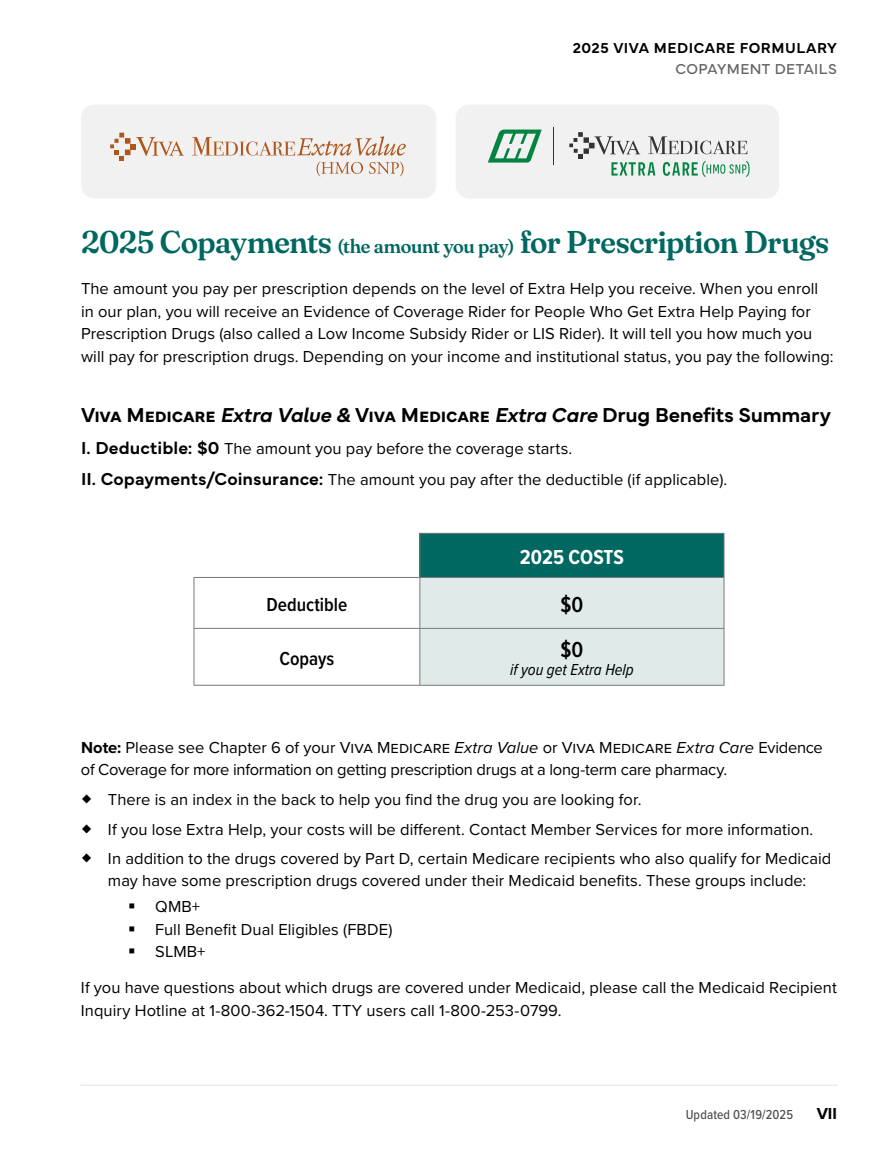
<style>
.page{position:relative;width:891px;height:1161px;background:#fff}
.page>*{position:absolute;margin:0;border:0;box-sizing:border-box;transform-origin:0 0}
.t1{font:600 31.5px "Fraunces 72 pt Soft";letter-spacing:-.015em;color:#006860}
.t2{font:600 22.5px "Proxima Nova Cond";color:#000}
.t3{font:600 21px "Mundial";letter-spacing:-.01em;color:#000}
.t4{font:700 21px "Proxima Nova Cond";color:#fff}
.t5{font:600 19.5px "Proxima Nova Cond";color:#000}
.t6{font:16.5px/22.5px "Proxima Nova";color:#000}
.t7{font:italic 16.5px "Proxima Nova Cond";color:#000}
.t8{font:700 16.5px "Proxima Nova";color:#000}
.t9{font:600 15px "Mundial";letter-spacing:.035em;color:#000}
.t10{font:15px "Mundial";letter-spacing:.03em;color:#636466}
.t11{font:500 13.5px "Proxima Nova Cond";letter-spacing:.005em;color:#4d4d4f}
.s1{font-size:19.5px}
.s2{font-style:italic}
.s3{font-family:"Mundial";font-weight:600;font-size:18px}
.s4{font-weight:700}
</style>
<div class="page">
<div style="left:81px;top:105px;width:355px;height:94px;background:#f1f1f2;border-radius:14px"></div>
<div style="left:456px;top:105px;width:323px;height:94px;background:#f1f1f2;border-radius:14px"></div>
<div style="left:420px;top:533px;width:304px;height:44px;background:#006860"></div>
<svg style="left:195px;top:578px;width:529px;height:107px"></svg>
<hr style="left:419px;top:533px;width:305px;height:1px;background:#77787b">
<hr style="left:419px;top:534px;width:1px;height:43px;background:#77787b">
<hr style="left:724px;top:534px;width:1px;height:43px;background:#77787b">
<hr style="left:420px;top:577px;width:304px;height:1px;background:#77787b">
<hr style="left:194px;top:577px;width:226px;height:1px;background:#77787b">
<hr style="left:194px;top:578px;width:1px;height:50px;background:#77787b">
<hr style="left:194px;top:629px;width:1px;height:56px;background:#77787b">
<hr style="left:194px;top:628px;width:226px;height:1px;background:#77787b">
<hr style="left:194px;top:685px;width:226px;height:1px;background:#77787b">
<hr style="left:419px;top:578px;width:1px;height:50px;background:#77787b">
<hr style="left:419px;top:629px;width:1px;height:56px;background:#77787b">
<hr style="left:724px;top:578px;width:1px;height:50px;background:#77787b">
<hr style="left:724px;top:629px;width:1px;height:56px;background:#77787b">
<hr style="left:420px;top:628px;width:304px;height:1px;background:#77787b">
<hr style="left:420px;top:685px;width:304px;height:1px;background:#77787b">
<svg style="left:110px;top:133px;width:74px;height:28px"></svg>
<svg style="left:192px;top:136px;width:214px;height:20px"></svg>
<svg style="left:317px;top:162px;width:46px;height:14px"></svg>
<svg style="left:369px;top:162px;width:35px;height:14px"></svg>
<hr style="left:554px;top:127px;width:1px;height:37px;background:#333334">
<svg style="left:488px;top:130px;width:54px;height:33px"></svg>
<svg style="left:569px;top:132px;width:181px;height:45px"></svg>
<hr style="left:81px;top:1084px;width:756px;height:2px;background:#ebebec">
<p class="t9" style="left:573px;top:36px;width:266px">2025 VIVA MEDICARE FORMULARY</p>
<p class="t10" style="left:676px;top:57px;width:163px">COPAYMENT DETAILS</p>
<h1 class="t1" style="left:81px;top:218px;width:750px">2025 Copayments <span class="s1">(the amount you pay)</span> for Prescription Drugs</h1>
<p class="t6" style="left:81px;top:277px;width:754px">The amount you pay per prescription depends on the level of Extra Help you receive. When you enroll in our plan, you will receive an Evidence of Coverage Rider for People Who Get Extra Help Paying for Prescription Drugs (also called a Low Income Subsidy Rider or LIS Rider). It will tell you how much you will pay for prescription drugs. Depending on your income and institutional status, you pay the following:</p>
<p class="t3" style="left:81px;top:399px;width:752px">Viva Medicare <span class="s2">Extra Value &amp;</span> Viva Medicare <span class="s2">Extra Care</span> Drug Benefits Summary</p>
<p class="t6" style="left:81px;top:432px;width:648px;line-height:31.3px"><span class="s3">I. Deductible: $0</span> The amount you pay before the coverage starts.<br><span class="s3">II. Copayments/Coinsurance:</span> The amount you pay after the deductible (if applicable).</p>
<p class="t4" style="left:520px;top:541px;width:105px">2025 COSTS</p>
<p class="t5" style="left:267px;top:590px;width:82px">Deductible</p>
<h2 class="t2" style="left:561px;top:588px;width:24px">$0</h2>
<p class="t5" style="left:279px;top:644px;width:57px">Copays</p>
<h2 class="t2" style="left:561px;top:633px;width:24px">$0</h2>
<p class="t7" style="left:510px;top:657px;width:125px">if you get Extra Help</p>
<p class="t6" style="left:81px;top:735px;width:743px"><span class="s4">Note:</span> Please see Chapter 6 of your Viva Medicare <span class="s2">Extra Value</span> or Viva Medicare <span class="s2">Extra Care</span> Evidence of Coverage for more information on getting prescription drugs at a long-term care pharmacy.</p>
<p class="t6" style="left:108px;top:784px;width:725px;line-height:29.2px">There is an index in the back to help you find the drug you are looking for.<br>If you lose Extra Help, your costs will be different. Contact Member Services for more information.<br>In addition to the drugs covered by Part D, certain Medicare recipients who also qualify for Medicaid</p>
<p class="t6" style="left:155px;top:867px;width:653px;line-height:26px;text-indent:-47px">may have some prescription drugs covered under their Medicaid benefits. These groups include:<br>QMB+</p>
<p class="t6" style="left:155px;top:917px;width:239px">Full Benefit Dual Eligibles (FBDE)<br>SLMB+</p>
<p class="t6" style="left:81px;top:976px;width:757px">If you have questions about which drugs are covered under Medicaid, please call the Medicaid Recipient<br>Inquiry Hotline at 1-800-362-1504. TTY users call 1-800-253-0799.</p>
<p class="t11" style="left:686px;top:1105px;width:109px">Updated 03/19/2025</p>
<p class="t8" style="left:817px;top:1102px;width:8px">vii</p>
</div>
